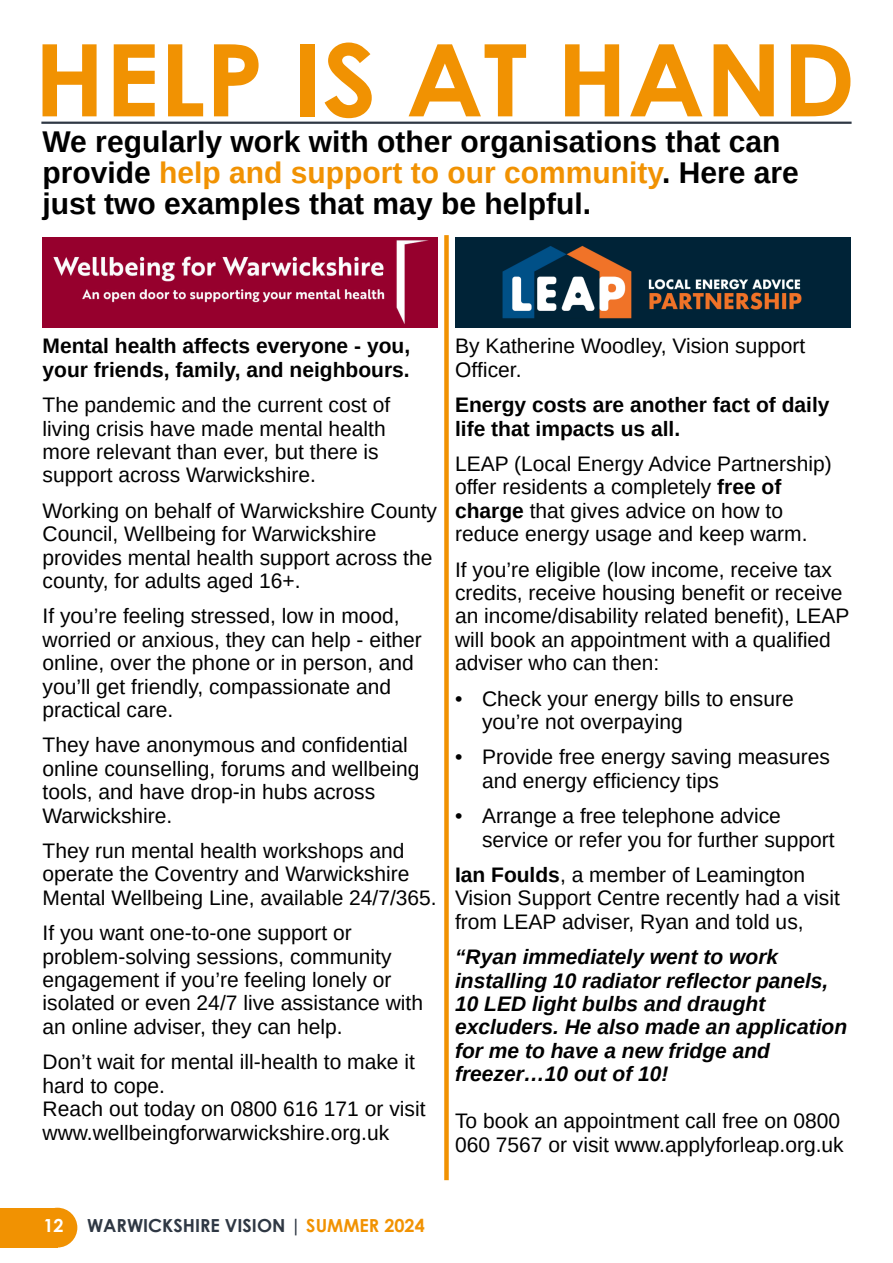
<style>
.page{position:relative;width:893px;height:1263px;background:#fff}
.page>*{position:absolute;margin:0;border:0;box-sizing:border-box;transform-origin:0 0}
.t1{font:700 100.2px "Century Gothic";color:#f19202;scale:1.04 1}
.t2{font:700 30px/31px "Arimo";color:#000}
.t3{font:21px/23.4px "Arimo";color:#000}
.t4{font:italic 700 21px/23.4px "Arimo";color:#000}
.t5{font:700 21px/23.4px "Arimo";color:#000}
.t6{font:700 18px "Century Gothic";color:#2f3844}
.t7{font:700 18px "Century Gothic";color:#fff}
.s1{color:#f19202}
.s2{font-weight:700}
</style>
<div class="page">
<div style="left:0;top:1208px;width:57px;height:39px;background:#f19202"></div>
<div style="left:38px;top:1208px;width:39px;height:39px;background:#f19202;border-radius:50%"></div>
<hr style="left:43px;top:122px;width:807px;height:2px;background:#2f3844">
<div style="left:444px;top:237px;width:5px;height:941px;background:#f19202"></div>
<img style="left:43px;top:237px;width:395px;height:90px">
<img style="left:455px;top:237px;width:395px;height:90px">
<h1 class="t1" style="left:34px;top:41px;width:791px">HELP IS AT HAND</h1>
<h2 class="t2" style="left:43px;top:129px;width:758px">We regularly work with other organisations that can provide <span class="s1">help and support to our community</span>. Here are just two examples that may be helpful.</h2>
<p class="t5" style="left:43px;top:336px;width:369px">Mental health affects everyone - you, your friends, family, and neighbours.</p>
<p class="t3" style="left:43px;top:395px;width:349px">The pandemic and the current cost of living crisis have made mental health more relevant than ever, but there is support across Warwickshire.</p>
<p class="t3" style="left:43px;top:501px;width:396px">Working on behalf of Warwickshire County Council, Wellbeing for Warwickshire provides mental health support across the county, for adults aged 16+.</p>
<p class="t3" style="left:43px;top:606px;width:381px">If you’re feeling stressed, low in mood, worried or anxious, they can help - either online, over the phone or in person, and you’ll get friendly, compassionate and practical care.</p>
<p class="t3" style="left:43px;top:735px;width:379px">They have anonymous and confidential online counselling, forums and wellbeing tools, and have drop-in hubs across<br>Warwickshire.</p>
<p class="t3" style="left:43px;top:841px;width:396px">They run mental health workshops and operate the Coventry and Warwickshire<br>Mental Wellbeing Line, available 24/7/365.</p>
<p class="t3" style="left:43px;top:923px;width:382px">If you want one-to-one support or problem-solving sessions, community engagement if you’re feeling lonely or isolated or even 24/7 live assistance with an online adviser, they can help.</p>
<p class="t3" style="left:43px;top:1052px;width:384px">Don’t wait for mental ill-health to make it hard to cope.<br>Reach out today on 0800 616 171 or visit www.wellbeingforwarwickshire.org.uk</p>
<p class="t3" style="left:455px;top:336px;width:352px">By Katherine Woodley, Vision support<br>Officer.</p>
<p class="t5" style="left:455px;top:395px;width:376px">Energy costs are another fact of daily life that impacts us all.</p>
<p class="t3" style="left:455px;top:454px;width:378px">LEAP (Local Energy Advice Partnership) offer residents a completely <span class="s2">free of charge</span> that gives advice on how to reduce energy usage and keep warm.</p>
<p class="t3" style="left:455px;top:559px;width:396px">If you’re eligible (low income, receive tax credits, receive housing benefit or receive an income/disability related benefit), LEAP will book an appointment with a qualified adviser who can then:</p>
<p class="t3" style="left:482px;top:688px;width:313px;text-indent:-27px">• Check your energy bills to ensure you’re not overpaying</p>
<p class="t3" style="left:482px;top:747px;width:349px;text-indent:-27px">• Provide free energy saving measures and energy efficiency tips</p>
<p class="t3" style="left:482px;top:806px;width:354px;text-indent:-27px">• Arrange a free telephone advice service or refer you for further support</p>
<p class="t3" style="left:455px;top:865px;width:386px"><span class="s2">Ian Foulds</span>, a member of Leamington<br>Vision Support Centre recently had a visit from LEAP adviser, Ryan and told us,</p>
<p class="t4" style="left:455px;top:947px;width:394px">“Ryan immediately went to work installing 10 radiator reflector panels,<br>10 LED light bulbs and draught excluders. He also made an application for me to have a new fridge and freezer…10 out of 10!</p>
<p class="t3" style="left:455px;top:1111px;width:390px">To book an appointment call free on 0800<br>060 7567 or visit www.applyforleap.org.uk</p>
<p class="t7" style="left:44px;top:1218px;width:22px">12</p>
<p class="t6" style="left:87px;top:1218px;width:339px">WARWICKSHIRE VISION | <span class="s1">SUMMER 2024</span></p>
</div>
